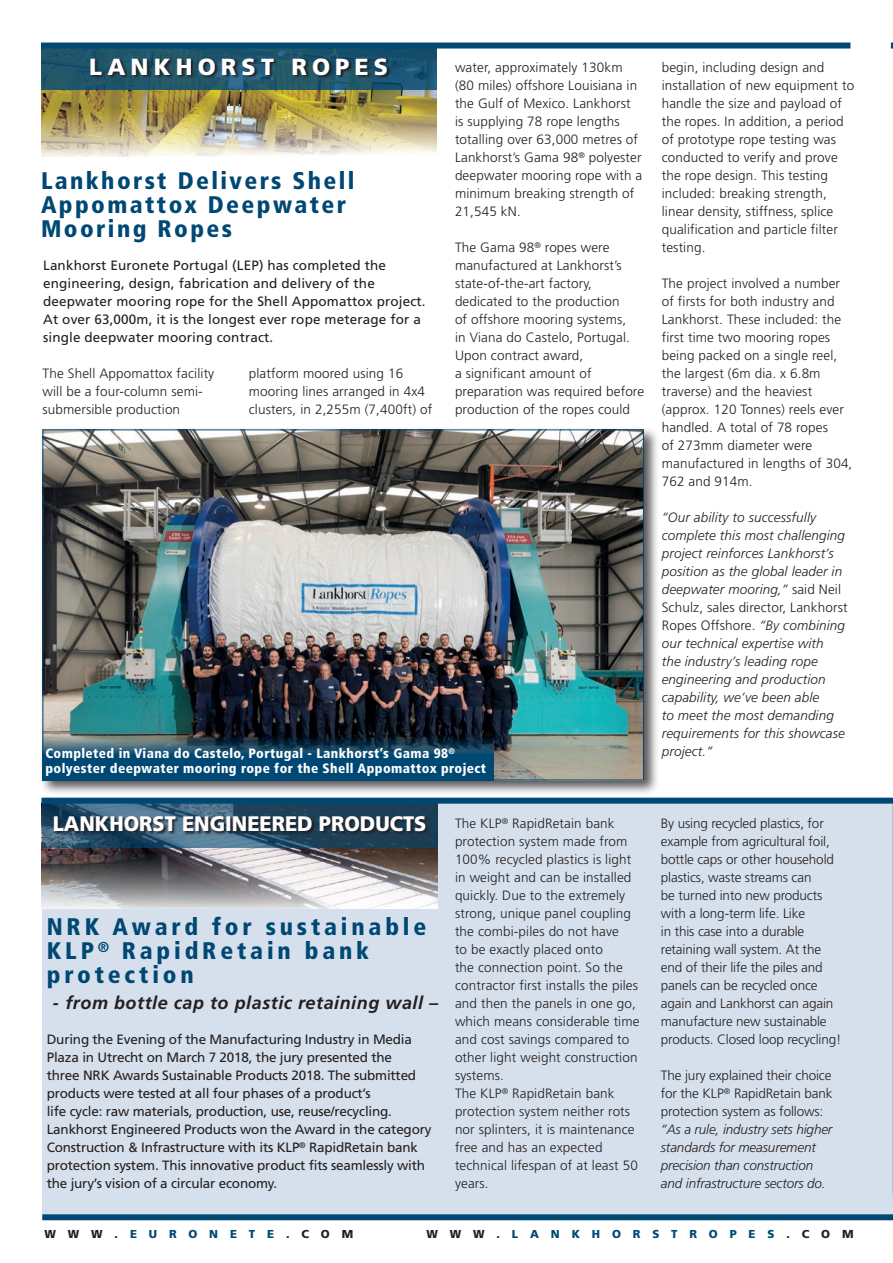
<style>
.page{position:relative;width:893px;height:1263px;background:#fff}
.page>*{position:absolute;margin:0;border:0;box-sizing:border-box;transform-origin:0 0}
.kop{font:900 condensed 24px "Frutiger";letter-spacing:.1em;color:#004874}
.kop-2{font:900 condensed 24px/24px "Frutiger";letter-spacing:.16em;color:#004874}
.Normaal{font:900 23.25px "Frutiger";letter-spacing:.22em;color:#fff}
.hfdstk{font:900 21px "Frutiger";color:#fff;scale:.95 1}
.intro{font:italic 700 18px "Frutiger";letter-spacing:.03em;color:#231f20}
.plat{font:300 13.5px/18px "Frutiger";letter-spacing:.01em;color:#231f20}
.intro-2{font:13.5px/18px "Frutiger";letter-spacing:-.015em;color:#231f20}
.plat-2{font:italic 300 13.5px/18px "Frutiger";letter-spacing:.01em;color:#231f20}
.plat-3{font:300 13.5px/18px "Frutiger";letter-spacing:-.01em;color:#231f20}
.intro-3{font:13.5px/18px "Frutiger";letter-spacing:.01em;color:#231f20}
.plat-4{font:italic 300 13.5px/18px "Frutiger";letter-spacing:-.01em;color:#231f20}
.onderschrift_klein{font:900 condensed 13.5px "Frutiger";letter-spacing:.03em;color:#fff}
.Normaal-2{font:900 11.55px "Frutiger";letter-spacing:1.03em;color:#004874}
.Normaal-3{font:900 11.55px "Frutiger";letter-spacing:1.03em;color:#231f20}
.s1{font-style:normal}
.s2{color:#004874}
.s3{color:#231f20}
</style>
<div class="page">
<hr style="left:892px;top:45px;width:1px;height:1175px;background:#d6e0ec">
<div style="left:43px;top:801px;width:850px;height:413px;background:#d6e0ec"></div>
<img style="left:41px;top:89px;width:395px;height:67px">
<svg style="left:41px;top:49px;width:395px;height:40px;background:#1e546b"></svg>
<svg style="left:90px;top:58px;width:301px;height:21px;background:#214454"></svg>
<hr style="left:890px;top:796px;width:3px;height:412px;background:#d6e0ec">
<svg style="left:892px;top:804px;width:1px;height:389px"></svg>
<div style="left:40px;top:427px;width:619px;height:369px;background:#231f20;opacity:.75"></div>
<img style="left:45px;top:431px;width:597px;height:347px">
<div style="left:43px;top:754px;width:451px;height:26px;background:#004874"></div>
<svg style="left:43px;top:735px;width:451px;height:19px;background:#2a495b"></svg>
<div style="left:41px;top:43px;width:809px;height:6px;background:#004874"></div>
<div style="left:42px;top:1214px;width:851px;height:6px;background:#004874"></div>
<img style="left:42px;top:848px;width:395px;height:61px">
<svg style="left:42px;top:804px;width:395px;height:44px;background:#2d536c"></svg>
<svg style="left:54px;top:815px;width:375px;height:21px;background:#273c4c"></svg>
<div style="left:41px;top:798px;width:852px;height:6px;background:#004874"></div>
<svg style="left:891px;top:43px;width:2px;height:6px"></svg>
<p class="Normaal" style="left:89px;top:53px;width:300px">LANKHORST ROPES</p>
<p class="kop" style="left:41px;top:166px;width:315px">Lankhorst Delivers Shell</p>
<p class="kop" style="left:41px;top:190px;width:307px">Appomattox Deepwater</p>
<p class="kop" style="left:41px;top:214px;width:193px">Mooring Ropes</p>
<p class="intro-3" style="left:43px;top:256px;width:384px">Lankhorst Euronete Portugal (LEP) has completed the engineering, design, fabrication and delivery of the deepwater mooring rope for the Shell Appomattox project.<br>At over 63,000m, it is the longest ever rope meterage for a single deepwater mooring contract.</p>
<p class="plat" style="left:43px;top:365px;width:173px">The Shell Appomattox facility will be a four-column semi&shy;submersible production</p>
<p class="plat" style="left:249px;top:365px;width:185px">platform moored using 16 mooring lines arranged in 4x4 clusters, in 2,255m (7,400ft) of</p>
<p class="plat" style="left:455px;top:59px;width:189px">water, approximately 130km (80 miles) offshore Louisiana in the Gulf of Mexico. Lankhorst<br>is supplying 78 rope lengths totalling over 63,000 metres of<br>Lankhorst’s Gama 98<sup>®</sup> polyester deepwater mooring rope with a minimum breaking strength of<br>21,545 kN.</p>
<p class="plat" style="left:455px;top:239px;width:191px">The Gama 98<sup>®</sup> ropes were manufactured at Lankhorst’s state-of-the-art factory, dedicated to the production<br>of offshore mooring systems,<br>in Viana do Castelo, Portugal.<br>Upon contract award,<br>a significant amount of preparation was required before production of the ropes could</p>
<p class="plat" style="left:662px;top:59px;width:194px">begin, including design and installation of new equipment to handle the size and payload of the ropes. In addition, a period of prototype rope testing was conducted to verify and prove the rope design. This testing included: breaking strength, linear density, stiffness, splice qualification and particle filter testing.</p>
<p class="plat" style="left:662px;top:275px;width:192px">The project involved a number of firsts for both industry and<br>Lankhorst. These included: the first time two mooring ropes being packed on a single reel, the largest (6m dia. x 6.8m traverse) and the heaviest (approx. 120 Tonnes) reels ever handled. A total of 78 ropes<br>of 273mm diameter were manufactured in lengths of 304,<br>762 and 914m.</p>
<p class="plat-2" style="left:662px;top:508px;width:187px">“Our ability to successfully complete this most challenging project reinforces Lankhorst’s position as the global leader in deepwater mooring,” <span class="s1">said Neil<br>Schulz, sales director, Lankhorst<br>Ropes Offshore.</span> “By combining our technical expertise with<br>the industry’s leading rope engineering and production capability, we’ve been able<br>to meet the most demanding requirements for this showcase</p>
<p class="onderschrift_klein" style="left:45px;top:745px;width:411px">Completed in Viana do Castelo, Portugal - Lankhorst’s Gama 98<sup>®</sup></p>
<p class="plat-2" style="left:662px;top:742px;width:52px">project.”</p>
<p class="onderschrift_klein" style="left:45px;top:760px;width:442px">polyester deepwater mooring rope for the Shell Appomattox project</p>
<p class="hfdstk" style="left:53px;top:811px;width:395px">LANKHORST ENGINEERED PRODUCTS</p>
<p class="kop-2" style="left:47px;top:915px;width:381px">NRK Award for sustainable<br>KLP<sup>®</sup> RapidRetain bank</p>
<p class="kop-2" style="left:47px;top:963px;width:149px">protection</p>
<p class="intro" style="left:52px;top:992px;width:387px">- from bottle cap to plastic retaining wall –</p>
<p class="intro-2" style="left:47px;top:1030px;width:386px">During the Evening of the Manufacturing Industry in Media Plaza in Utrecht on March 7 2018, the jury presented the<br>three NRK Awards Sustainable Products 2018. The submitted products were tested at all four phases of a product’s<br>life cycle: raw materials, production, use, reuse/recycling.<br>Lankhorst Engineered Products won the Award in the category Construction &amp; Infrastructure with its KLP<sup>®</sup> RapidRetain bank protection system. This innovative product fits seamlessly with the jury’s vision of a circular economy.</p>
<p class="plat" style="left:455px;top:815px;width:186px">The KLP<sup>®</sup> RapidRetain bank protection system made from<br>100% recycled plastics is light in weight and can be installed quickly. Due to the extremely strong, unique panel coupling the combi-piles do not have<br>to be exactly placed onto<br>the connection point. So the contractor first installs the piles and then the panels in one go, which means considerable time and cost savings compared to other light weight construction systems.</p>
<p class="plat" style="left:455px;top:1085px;width:184px">The KLP<sup>®</sup> RapidRetain bank protection system neither rots nor splinters, it is maintenance free and has an expected technical lifespan of at least 50 years.</p>
<p class="plat-3" style="left:661px;top:815px;width:182px">By using recycled plastics, for example from agricultural foil, bottle caps or other household plastics, waste streams can<br>be turned into new products with a long-term life. Like<br>in this case into a durable retaining wall system. At the end of their life the piles and panels can be recycled once again and Lankhorst can again manufacture new sustainable products. Closed loop recycling!</p>
<p class="plat-4" style="left:661px;top:1066px;width:173px"><span class="s1">The jury explained their choice for the KLP</span><sup>®</sup> <span class="s1">RapidRetain bank protection system as follows: </span>“As a rule, industry sets higher standards for measurement precision than construction and infrastructure sectors do.</p>
<p class="Normaal-3" style="left:45px;top:1227px;width:310px">WWW.<span class="s2">EURONETE</span>.COM</p>
<p class="Normaal-2" style="left:427px;top:1227px;width:428px"><span class="s3">WWW.</span>LANKHORSTROPES<span class="s3">.COM</span></p>
</div>
